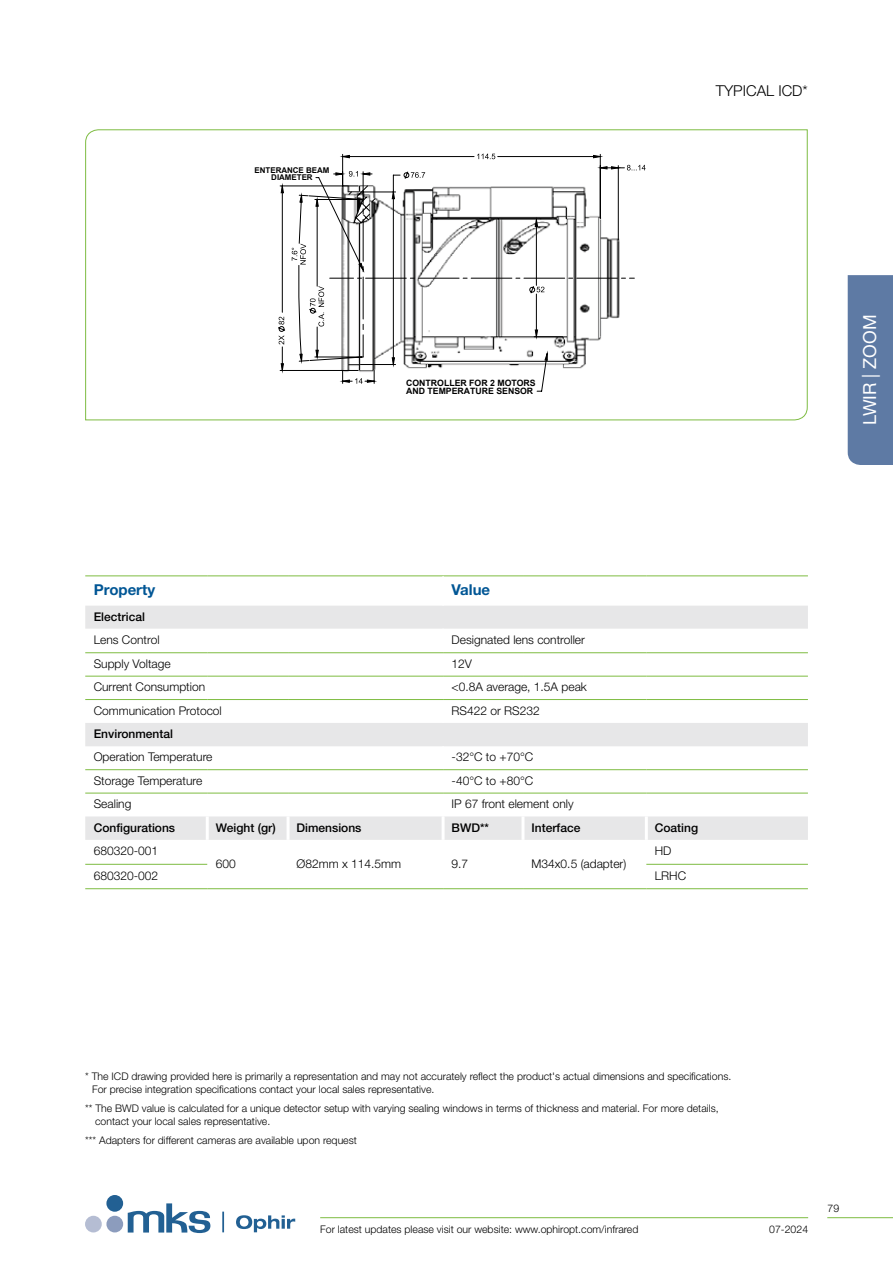
<style>
.page{position:relative;width:893px;height:1263px;background:#fff}
.page>*{position:absolute;margin:0;border:0;box-sizing:border-box;transform-origin:0 0}
.t1{font:18px "Helvetica Neue LT Pro";color:#fff}
.t2{font:700 15px "Helvetica Neue LT Pro";color:#005695}
.t3{font:300 15px "Helvetica Neue LT Pro";color:#000}
.t4{font:300 12px "Helvetica Neue LT Pro";color:#000}
.t5{font:500 12px "Helvetica Neue LT Pro";color:#000}
.t6{font:300 10.5px/12.6px "Helvetica Neue LT Pro";color:#000}
.t7{font:700 8.7px/8.7px "Arial";color:#000}
.t8{font:700 7.95px/7.9px "Arial";color:#000;text-align:center}
</style>
<div class="page">
<svg style="left:85px;top:606px;width:723px;height:234px"></svg>
<hr style="left:442px;top:746px;width:2px;height:23px;background:#fff">
<hr style="left:442px;top:770px;width:2px;height:23px;background:#fff">
<hr style="left:442px;top:793px;width:2px;height:23px;background:#fff">
<hr style="left:85px;top:769px;width:122px;height:1px;background:#7ebc42">
<hr style="left:207px;top:769px;width:81px;height:1px;background:#7ebc42">
<hr style="left:288px;top:769px;width:155px;height:1px;background:#7ebc42">
<hr style="left:443px;top:769px;width:80px;height:1px;background:#7ebc42">
<hr style="left:523px;top:769px;width:123px;height:1px;background:#7ebc42">
<hr style="left:646px;top:769px;width:162px;height:1px;background:#7ebc42">
<hr style="left:85px;top:793px;width:122px;height:1px;background:#7ebc42">
<hr style="left:207px;top:793px;width:81px;height:1px;background:#7ebc42">
<hr style="left:288px;top:793px;width:155px;height:1px;background:#7ebc42">
<hr style="left:443px;top:793px;width:80px;height:1px;background:#7ebc42">
<hr style="left:523px;top:793px;width:123px;height:1px;background:#7ebc42">
<hr style="left:646px;top:793px;width:162px;height:1px;background:#7ebc42">
<hr style="left:85px;top:575px;width:122px;height:1px;background:#7ebc42">
<hr style="left:207px;top:575px;width:81px;height:1px;background:#7ebc42">
<hr style="left:288px;top:575px;width:155px;height:1px;background:#7ebc42">
<hr style="left:443px;top:575px;width:80px;height:1px;background:#7ebc42">
<hr style="left:523px;top:575px;width:123px;height:1px;background:#7ebc42">
<hr style="left:646px;top:575px;width:162px;height:1px;background:#7ebc42">
<hr style="left:206px;top:816px;width:3px;height:24px;background:#fff">
<hr style="left:287px;top:816px;width:3px;height:24px;background:#fff">
<hr style="left:442px;top:816px;width:3px;height:24px;background:#fff">
<hr style="left:521px;top:816px;width:3px;height:24px;background:#fff">
<hr style="left:645px;top:816px;width:3px;height:24px;background:#fff">
<hr style="left:442px;top:629px;width:2px;height:23px;background:#fff">
<hr style="left:442px;top:653px;width:2px;height:23px;background:#fff">
<hr style="left:442px;top:676px;width:2px;height:23px;background:#fff">
<hr style="left:442px;top:700px;width:2px;height:23px;background:#fff">
<hr style="left:85px;top:652px;width:122px;height:1px;background:#7ebc42">
<hr style="left:207px;top:652px;width:81px;height:1px;background:#7ebc42">
<hr style="left:288px;top:652px;width:155px;height:1px;background:#7ebc42">
<hr style="left:443px;top:652px;width:80px;height:1px;background:#7ebc42">
<hr style="left:523px;top:652px;width:123px;height:1px;background:#7ebc42">
<hr style="left:646px;top:652px;width:162px;height:1px;background:#7ebc42">
<hr style="left:85px;top:676px;width:122px;height:1px;background:#7ebc42">
<hr style="left:207px;top:676px;width:81px;height:1px;background:#7ebc42">
<hr style="left:288px;top:676px;width:155px;height:1px;background:#7ebc42">
<hr style="left:443px;top:676px;width:80px;height:1px;background:#7ebc42">
<hr style="left:523px;top:676px;width:123px;height:1px;background:#7ebc42">
<hr style="left:646px;top:676px;width:162px;height:1px;background:#7ebc42">
<hr style="left:85px;top:699px;width:122px;height:1px;background:#7ebc42">
<hr style="left:207px;top:699px;width:81px;height:1px;background:#7ebc42">
<hr style="left:288px;top:699px;width:155px;height:1px;background:#7ebc42">
<hr style="left:443px;top:699px;width:80px;height:1px;background:#7ebc42">
<hr style="left:523px;top:699px;width:123px;height:1px;background:#7ebc42">
<hr style="left:646px;top:699px;width:162px;height:1px;background:#7ebc42">
<hr style="left:85px;top:864px;width:122px;height:1px;background:#7ebc42">
<hr style="left:646px;top:864px;width:162px;height:1px;background:#7ebc42">
<hr style="left:85px;top:888px;width:122px;height:1px;background:#7ebc42">
<hr style="left:207px;top:888px;width:81px;height:1px;background:#7ebc42">
<hr style="left:288px;top:888px;width:155px;height:1px;background:#7ebc42">
<hr style="left:443px;top:888px;width:80px;height:1px;background:#7ebc42">
<hr style="left:523px;top:888px;width:123px;height:1px;background:#7ebc42">
<hr style="left:646px;top:888px;width:162px;height:1px;background:#7ebc42">
<svg style="left:85px;top:129px;width:723px;height:292px"></svg>
<img style="left:329px;top:153px;width:303px;height:244px">
<svg style="left:627px;top:165px;width:19px;height:5px"></svg>
<svg style="left:315px;top:384px;width:233px;height:8px"></svg>
<svg style="left:280px;top:154px;width:345px;height:230px"></svg>
<svg style="left:336px;top:171px;width:7px;height:6px"></svg>
<svg style="left:292px;top:195px;width:32px;height:166px"></svg>
<svg style="left:343px;top:155px;width:275px;height:227px"></svg>
<svg style="left:278px;top:186px;width:8px;height:184px"></svg>
<svg style="left:330px;top:185px;width:304px;height:175px"></svg>
<div style="left:848px;top:275px;width:45px;height:190px;background:#5e7aa4"></div>
<hr style="left:827px;top:1217px;width:66px;height:1px;background:#7ebc42">
<hr style="left:320px;top:1217px;width:488px;height:1px;background:#7ebc42">
<svg style="left:236px;top:1215px;width:59px;height:17px"></svg>
<div style="left:106px;top:1195px;width:17px;height:17px;background:#226093;border-radius:50%"></div>
<div style="left:106px;top:1216px;width:17px;height:16px;background:#8c9cbd;border-radius:50%"></div>
<div style="left:85px;top:1216px;width:17px;height:16px;background:#b5bdd3;border-radius:50%"></div>
<svg style="left:128px;top:1203px;width:82px;height:30px"></svg>
<hr style="left:222px;top:1211px;width:2px;height:21px;background:#226093">
<p class="t8" style="left:254px;top:166px;width:76px">ENTERANCE BEAM<br>DIAMETER</p>
<p class="t7" style="left:406px;top:378px;width:131px">CONTROLLER FOR 2 MOTORS<br>AND TEMPERATURE SENSOR</p>
<h2 class="t3" style="left:716px;top:81px;width:93px">TYPICAL ICD*</h2>
<h1 class="t1" style="left:858px;top:425px;width:112px;rotate:-90deg">LWIR | ZOOM</h1>
<h2 class="t2" style="left:94px;top:580px;width:63px">Property</h2>
<h2 class="t2" style="left:452px;top:580px;width:40px">Value</h2>
<p class="t5" style="left:94px;top:609px;width:53px">Electrical</p>
<p class="t4" style="left:94px;top:632px;width:67px">Lens Control</p>
<p class="t4" style="left:452px;top:632px;width:135px">Designated lens controller</p>
<p class="t4" style="left:94px;top:656px;width:78px">Supply Voltage</p>
<p class="t4" style="left:452px;top:656px;width:22px">12V</p>
<p class="t4" style="left:94px;top:680px;width:113px">Current Consumption</p>
<p class="t4" style="left:452px;top:680px;width:137px">&lt;0.8A average, 1.5A peak</p>
<p class="t4" style="left:94px;top:703px;width:130px">Communication Protocol</p>
<p class="t4" style="left:452px;top:703px;width:90px">RS422 or RS232</p>
<p class="t5" style="left:94px;top:727px;width:81px">Environmental</p>
<p class="t4" style="left:94px;top:750px;width:120px">Operation Temperature</p>
<p class="t4" style="left:452px;top:750px;width:83px">-32°C to +70°C</p>
<p class="t4" style="left:94px;top:773px;width:110px">Storage Temperature</p>
<p class="t4" style="left:452px;top:773px;width:83px">-40°C to +80°C</p>
<p class="t4" style="left:94px;top:797px;width:39px">Sealing</p>
<p class="t4" style="left:452px;top:797px;width:124px">IP 67 front element only</p>
<p class="t5" style="left:94px;top:820px;width:83px">Configurations</p>
<p class="t5" style="left:216px;top:820px;width:62px">Weight (gr)</p>
<p class="t5" style="left:297px;top:820px;width:66px">Dimensions</p>
<p class="t5" style="left:452px;top:820px;width:39px">BWD**</p>
<p class="t5" style="left:531px;top:820px;width:50px">Interface</p>
<p class="t5" style="left:655px;top:820px;width:45px">Coating</p>
<p class="t4" style="left:94px;top:844px;width:66px">680320-001</p>
<p class="t4" style="left:216px;top:856px;width:22px">600</p>
<p class="t4" style="left:297px;top:856px;width:106px">Ø82mm x 114.5mm</p>
<p class="t4" style="left:452px;top:856px;width:18px">9.7</p>
<p class="t4" style="left:531px;top:856px;width:96px">M34x0.5 (adapter)</p>
<p class="t4" style="left:655px;top:844px;width:18px">HD</p>
<p class="t4" style="left:94px;top:868px;width:66px">680320-002</p>
<p class="t4" style="left:655px;top:868px;width:33px">LRHC</p>
<p class="t6" style="left:92px;top:1070px;width:641px;text-indent:-7px">* The ICD drawing provided here is primarily a representation and may not accurately reflect the product's actual dimensions and specifications.<br>For precise integration specifications contact your local sales representative.</p>
<p class="t6" style="left:95px;top:1102px;width:625px;text-indent:-10px">** The BWD value is calculated for a unique detector setup with varying sealing windows in terms of thickness and material. For more details, contact your local sales representative.</p>
<p class="t6" style="left:85px;top:1134px;width:273px">*** Adapters for different cameras are available upon request</p>
<p class="t6" style="left:320px;top:1222px;width:320px">For latest updates please visit our website: www.ophiropt.com/infrared</p>
<p class="t6" style="left:769px;top:1222px;width:40px">07-2024</p>
<p class="t6" style="left:828px;top:1202px;width:13px">79</p>
</div>
